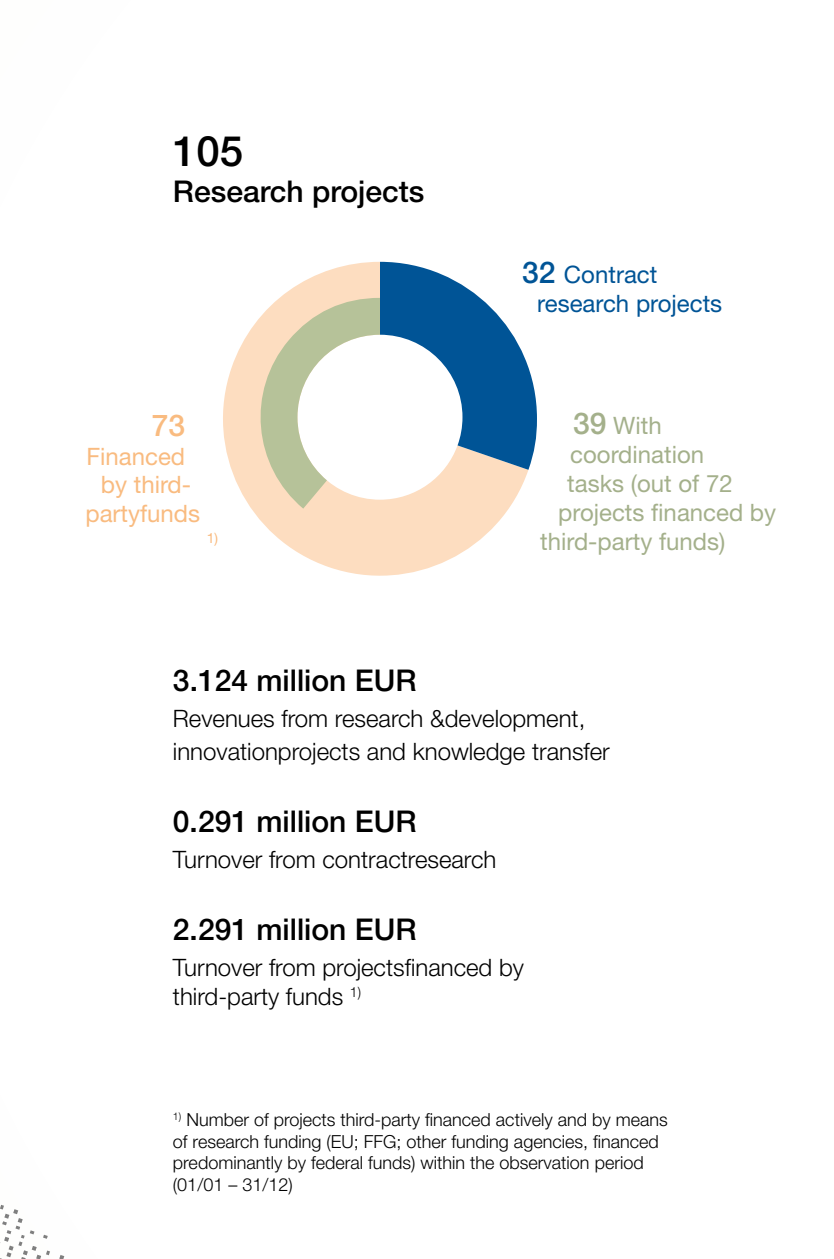
<style>
.page{position:relative;width:834px;height:1259px;background:#fff}
.page>*{position:absolute;margin:0;border:0;box-sizing:border-box;transform-origin:0 0}
.t1{font:500 42px "Helvetica Neue LT Pro";color:#000}
.t2{font:500 30px "Helvetica Neue LT Pro";color:#000}
.t3{font:500 30px "Helvetica Neue LT Pro";color:#f9bb80}
.t4{font:300 24px/32.4px "Helvetica Neue LT Pro";color:#000}
.t5{font:24px "Helvetica Neue LT Pro";color:#a4b08b}
.t6{font:24px/28.8px "Helvetica Neue LT Pro";color:#005496}
.t7{font:24px/28.8px "Helvetica Neue LT Pro";color:#f9bb80;text-align:center}
.t8{font:300 18px/21.6px "Helvetica Neue LT Pro";color:#000}
.t9{font:14.1px "Helvetica Neue LT Pro";color:#f9bb80}
.s1{font-weight:500;font-size:30px}
</style>
<div class="page">
<svg style="left:223px;top:337px;width:286px;height:239px;fill:#fdddc0"></svg>
<svg style="left:246px;top:262px;width:291px;height:246px"></svg>
<h1 class="t1" style="left:173px;top:126px;width:72px">105</h1>
<h2 class="t2" style="left:173px;top:173px;width:253px">Research projects</h2>
<h2 class="t3" style="left:152px;top:407px;width:35px">73</h2>
<h3 class="t7" style="left:85px;top:441px;width:116px">Financed by third&shy;partyfunds</h3>
<p class="t9" style="left:207px;top:529px;width:13px">1)</p>
<h3 class="t6" style="left:537px;top:260px;width:186px;text-indent:-15px"><span class="s1">32</span> Contract research projects</h3>
<h3 class="t5" style="left:573px;top:411px;width:90px"><span class="s1">39</span> With</h3>
<h3 class="t5" style="left:570px;top:440px;width:135px">coordination</h3>
<h3 class="t5" style="left:567px;top:469px;width:167px">tasks (out of 72</h3>
<h3 class="t5" style="left:558px;top:497px;width:219px">projects financed by</h3>
<h3 class="t5" style="left:540px;top:526px;width:186px">third-party funds)</h3>
<h2 class="t2" style="left:173px;top:662px;width:245px">3.124 million EUR</h2>
<h3 class="t4" style="left:173px;top:702px;width:438px">Revenues from research &amp;development, innovationprojects and knowledge transfer</h3>
<h2 class="t2" style="left:173px;top:803px;width:245px">0.291 million EUR</h2>
<h3 class="t4" style="left:173px;top:842px;width:325px">Turnover from contractresearch</h3>
<h2 class="t2" style="left:173px;top:911px;width:245px">2.291 million EUR</h2>
<h3 class="t4" style="left:173px;top:952px;width:352px;line-height:28.8px">Turnover from projectsfinanced by third-party funds <sup>1)</sup></h3>
<p class="t8" style="left:173px;top:1108px;width:496px"><sup>1)</sup> Number of projects third-party financed actively and by means of research funding (EU; FFG; other funding agencies, financed predominantly by federal funds) within the observation period (01/01 – 31/12)</p>
</div>
